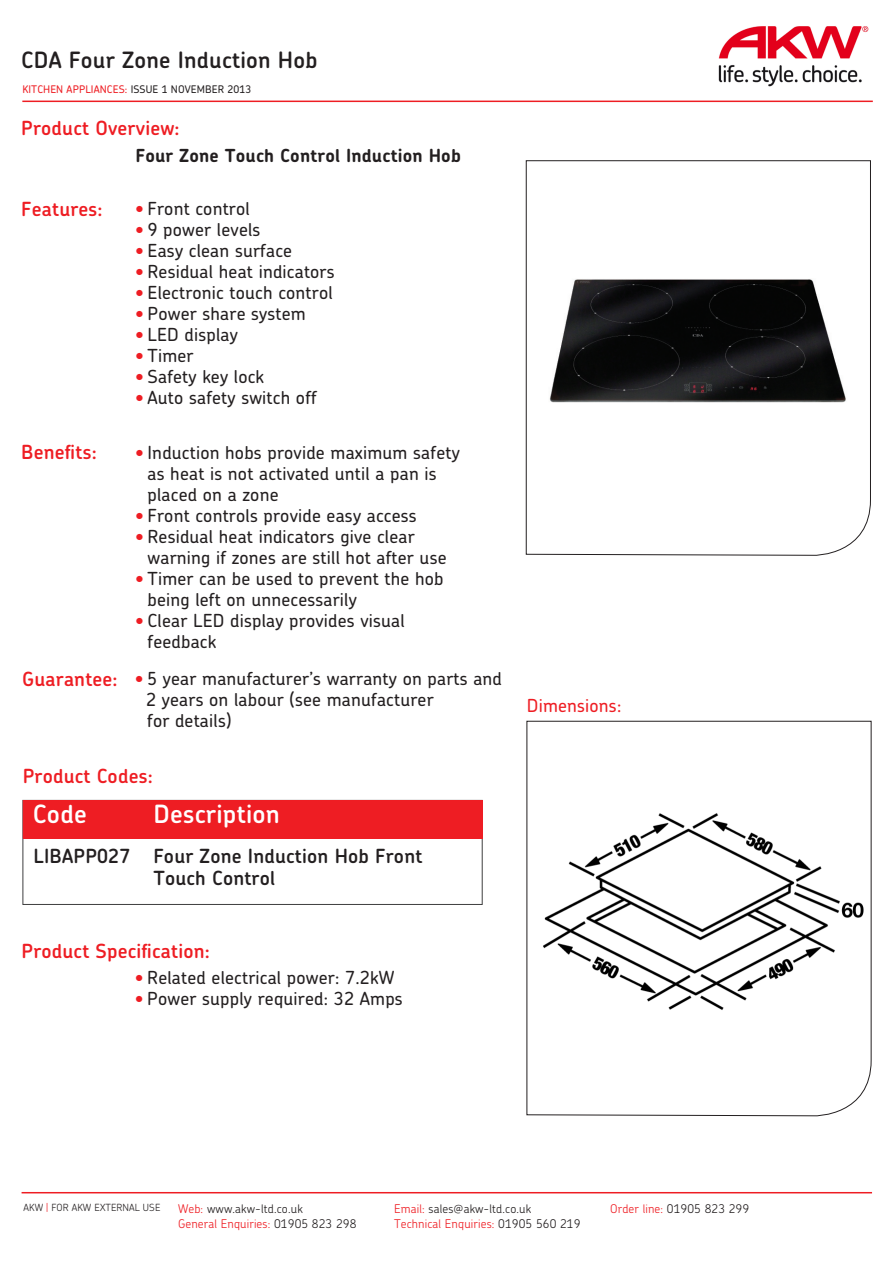
<style>
.page{position:relative;width:893px;height:1263px;background:#fff}
.page>*{position:absolute;margin:0;border:0;box-sizing:border-box;transform-origin:0 0}
.t1{font:600 25.2px "Chevin";letter-spacing:.01em;color:#fff}
.t2{font:600 22.5px "Chevin";letter-spacing:.01em;color:#231f20}
.t3{font:600 19.5px "Chevin";letter-spacing:.01em;color:#ee1d23}
.t4{font:600 19.5px/22.5px "Chevin";letter-spacing:.01em;color:#231f20}
.t5{font:500 18px/21px "Chevin";letter-spacing:.01em;color:#231f20}
.t6{font:700 18px "Chevin";letter-spacing:.01em;color:#231f20}
.t7{font:500 18px "Chevin";letter-spacing:.01em;color:#ee1d23}
.t8{font:300 12px "Chevin";letter-spacing:.01em;color:#231f20}
.t9{font:300 12px "Chevin";letter-spacing:.01em;color:#ee1d23}
.t10{font:500 10.5px "Chevin";letter-spacing:.01em;color:#ee1d23}
.t11{font:300 9.9px "Chevin";letter-spacing:.01em;color:#231f20}
.s1{color:#231f20}
.s2{color:#ee1d23}
</style>
<div class="page">
<div style="left:23px;top:800px;width:459px;height:105px;border:1px solid #3e3e3f"></div>
<hr style="left:22px;top:101px;width:851px;height:1px;background:#ee1d23">
<img style="left:718px;top:26px;width:151px;height:61px">
<svg style="left:526px;top:721px;width:345px;height:395px"></svg>
<div style="left:23px;top:800px;width:459px;height:38px;background:#ee1d23"></div>
<svg style="left:526px;top:160px;width:345px;height:396px"></svg>
<hr style="left:22px;top:1192px;width:850px;height:1px;background:#ee1d23">
<p class="t2" style="left:21px;top:45px;width:298px">CDA Four Zone Induction Hob</p>
<p class="t10" style="left:22px;top:83px;width:230px">KITCHEN APPLIANCES: <span class="s1">ISSUE 1 NOVEMBER 2013</span></p>
<p class="t3" style="left:21px;top:115px;width:160px">Product Overview:</p>
<p class="t6" style="left:136px;top:143px;width:327px">Four Zone Touch Control Induction Hob</p>
<p class="t3" style="left:21px;top:197px;width:83px">Features:</p>
<p class="t5" style="left:136px;top:198px;width:116px"><span class="s2">•</span> Front control</p>
<p class="t5" style="left:136px;top:219px;width:126px"><span class="s2">•</span> 9 power levels</p>
<p class="t5" style="left:136px;top:240px;width:158px"><span class="s2">•</span> Easy clean surface</p>
<p class="t5" style="left:136px;top:261px;width:201px"><span class="s2">•</span> Residual heat indicators</p>
<p class="t5" style="left:136px;top:282px;width:199px"><span class="s2">•</span> Electronic touch control</p>
<p class="t5" style="left:136px;top:303px;width:172px"><span class="s2">•</span> Power share system</p>
<p class="t5" style="left:136px;top:324px;width:104px"><span class="s2">•</span> LED display</p>
<p class="t5" style="left:136px;top:345px;width:60px"><span class="s2">•</span> Timer</p>
<p class="t5" style="left:136px;top:366px;width:130px"><span class="s2">•</span> Safety key lock</p>
<p class="t5" style="left:136px;top:387px;width:183px"><span class="s2">•</span> Auto safety switch off</p>
<p class="t3" style="left:21px;top:439px;width:77px">Benefits:</p>
<p class="t5" style="left:148px;top:441px;width:314px;text-indent:-12px"><span class="s2">•</span> Induction hobs provide maximum safety as heat is not activated until a pan is placed on a zone</p>
<p class="t5" style="left:136px;top:504px;width:283px"><span class="s2">•</span> Front controls provide easy access</p>
<p class="t5" style="left:148px;top:525px;width:301px;text-indent:-12px"><span class="s2">•</span> Residual heat indicators give clear warning if zones are still hot after use</p>
<p class="t5" style="left:148px;top:567px;width:298px;text-indent:-12px"><span class="s2">•</span> Timer can be used to prevent the hob being left on unnecessarily</p>
<p class="t5" style="left:148px;top:609px;width:259px;text-indent:-12px"><span class="s2">•</span> Clear LED display provides visual feedback</p>
<p class="t3" style="left:22px;top:666px;width:97px">Guarantee:</p>
<p class="t5" style="left:146px;top:668px;width:357px;text-indent:-11px"><span class="s2">•</span> 5 year manufacturer’s warranty on parts and<br>2 years on labour (see manufacturer</p>
<p class="t5" style="left:147px;top:710px;width:86px">for details)</p>
<p class="t3" style="left:23px;top:763px;width:132px">Product Codes:</p>
<p class="t1" style="left:33px;top:797px;width:55px">Code</p>
<p class="t1" style="left:153px;top:797px;width:128px">Description</p>
<p class="t4" style="left:33px;top:844px;width:98px">LIBAPP027</p>
<p class="t4" style="left:153px;top:844px;width:270px">Four Zone Induction Hob Front<br>Touch Control</p>
<p class="t3" style="left:22px;top:938px;width:190px">Product Specification:</p>
<p class="t5" style="left:135px;top:967px;width:261px"><span class="s2">•</span> Related electrical power: 7.2kW</p>
<p class="t5" style="left:135px;top:988px;width:269px"><span class="s2">•</span> Power supply required: 32 Amps</p>
<p class="t7" style="left:527px;top:693px;width:96px">Dimensions:</p>
<p class="t11" style="left:24px;top:1201px;width:138px">AKW <span class="s2">|</span> FOR AKW EXTERNAL USE</p>
<p class="t8" style="left:178px;top:1201px;width:126px"><span class="s2">Web:</span> www.akw-ltd.co.uk</p>
<p class="t8" style="left:394px;top:1201px;width:139px"><span class="s2">Email:</span> sales@akw-ltd.co.uk</p>
<p class="t8" style="left:610px;top:1201px;width:141px"><span class="s2">Order line:</span> 01905 823 299</p>
<p class="t9" style="left:178px;top:1216px;width:180px">General Enquiries: <span class="s1">01905 823 298</span></p>
<p class="t9" style="left:394px;top:1216px;width:188px">Technical Enquiries: <span class="s1">01905 560 219</span></p>
</div>
